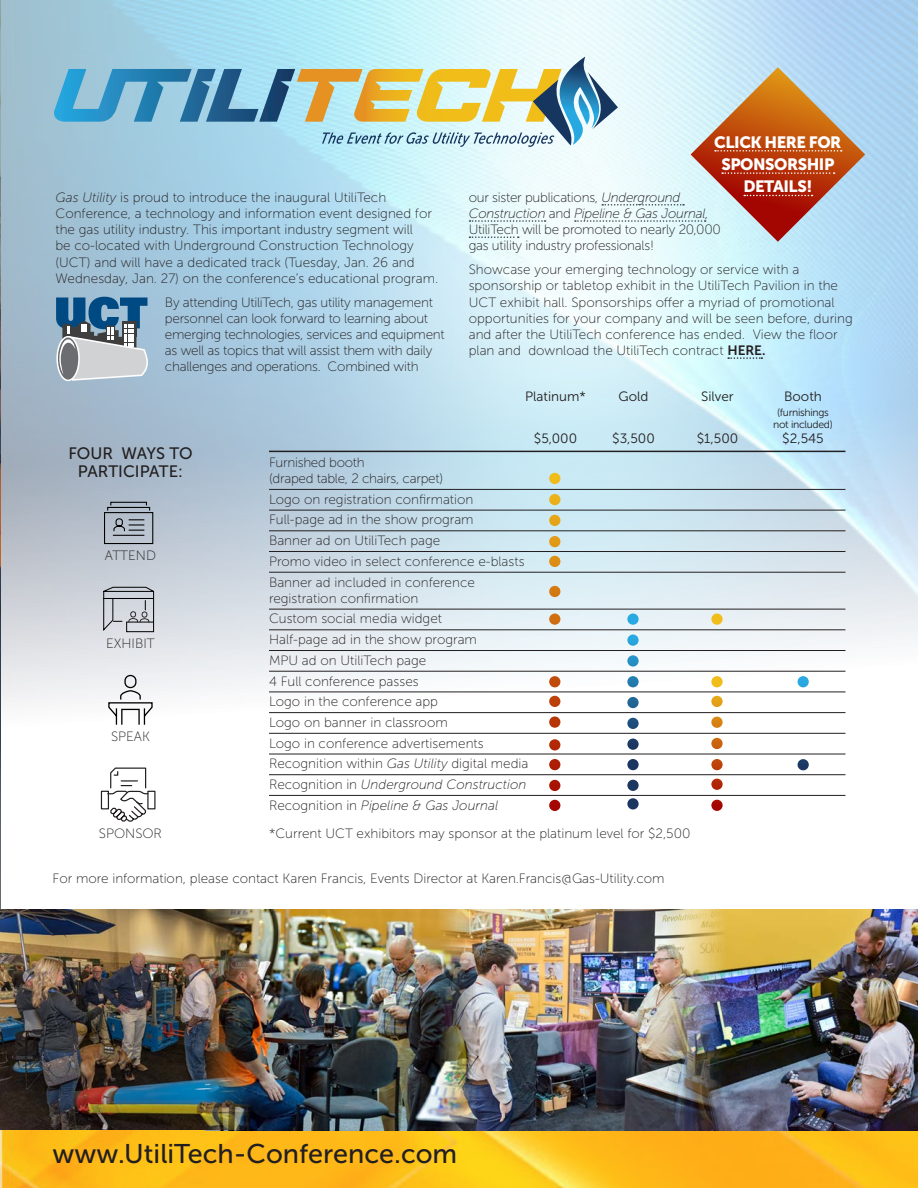
<style>
.page{position:relative;width:918px;height:1188px;background:#fff}
.page>*{position:absolute;margin:0;border:0;box-sizing:border-box;transform-origin:0 0}
.t1{font:27px "Museo Sans 500";color:#231f20}
.t2{font:16.5px "Museo Sans 500";color:#231f20}
.t3{font:16.35px/22.4px "Museo Sans 900";letter-spacing:-.03em;color:#fff;text-align:center}
.t4{font:13.5px/16.2px "Museo Sans 100";color:#231f20}
.t5{font:13.5px/16.2px "Museo Sans 100";letter-spacing:-.02em;color:#231f20}
.t6{font:italic 13.5px "Museo Sans 100";color:#231f20}
.t7{font:13.5px "Museo Sans 300";color:#231f20}
.t8{font:10.5px "Museo Sans 300";letter-spacing:-.03em;color:#231f20}
.s1{font-style:italic}
.s2{font-family:"Museo Sans 700"}
.s3{font-style:normal}
</style>
<div class="page">
<hr style="left:0;top:581px;width:1px;height:607px;background:#373f49">
<img style="left:0;top:0;width:918px;height:815px">
<img style="left:0;top:1129px;width:918px;height:59px">
<svg style="left:728px;top:357px;width:34px;height:2px"></svg>
<svg style="left:56px;top:297px;width:92px;height:84px;background:#859caf"></svg>
<svg style="left:103px;top:587px;width:52px;height:45px;background:#b2b5bb"></svg>
<svg style="left:108px;top:674px;width:45px;height:52px"></svg>
<svg style="left:100px;top:767px;width:56px;height:55px"></svg>
<svg style="left:103px;top:501px;width:51px;height:44px;background:#969fa9"></svg>
<img style="left:667px;top:909px;width:251px;height:222px">
<img style="left:475px;top:909px;width:250px;height:221px">
<img style="left:205px;top:909px;width:270px;height:221px">
<img style="left:0;top:909px;width:251px;height:220px">
<svg style="left:54px;top:57px;width:811px;height:185px;background:#b9c9c8"></svg>
<hr style="left:269px;top:451px;width:576px;height:1px;background:#231f20">
<hr style="left:269px;top:489px;width:576px;height:1px;background:#231f20">
<hr style="left:269px;top:510px;width:576px;height:1px;background:#231f20">
<hr style="left:269px;top:530px;width:576px;height:1px;background:#231f20">
<hr style="left:269px;top:551px;width:576px;height:1px;background:#231f20">
<hr style="left:269px;top:572px;width:576px;height:1px;background:#231f20">
<hr style="left:269px;top:609px;width:576px;height:1px;background:#231f20">
<hr style="left:269px;top:629px;width:576px;height:1px;background:#231f20">
<hr style="left:269px;top:650px;width:576px;height:1px;background:#231f20">
<hr style="left:269px;top:671px;width:576px;height:1px;background:#231f20">
<hr style="left:269px;top:692px;width:576px;height:1px;background:#231f20">
<hr style="left:269px;top:712px;width:576px;height:1px;background:#231f20">
<hr style="left:269px;top:733px;width:576px;height:1px;background:#231f20">
<hr style="left:269px;top:754px;width:576px;height:1px;background:#231f20">
<hr style="left:269px;top:774px;width:576px;height:1px;background:#231f20">
<hr style="left:269px;top:795px;width:576px;height:1px;background:#231f20">
<svg style="left:627px;top:634px;width:12px;height:12px"></svg>
<svg style="left:627px;top:655px;width:12px;height:12px"></svg>
<svg style="left:627px;top:676px;width:12px;height:11px"></svg>
<svg style="left:627px;top:697px;width:12px;height:11px"></svg>
<svg style="left:627px;top:718px;width:12px;height:11px"></svg>
<svg style="left:627px;top:739px;width:12px;height:11px"></svg>
<svg style="left:627px;top:780px;width:12px;height:11px"></svg>
<svg style="left:627px;top:798px;width:12px;height:12px"></svg>
<svg style="left:627px;top:614px;width:12px;height:11px"></svg>
<svg style="left:627px;top:759px;width:12px;height:11px"></svg>
<svg style="left:711px;top:676px;width:12px;height:11px"></svg>
<svg style="left:711px;top:696px;width:12px;height:11px"></svg>
<svg style="left:711px;top:717px;width:12px;height:11px"></svg>
<svg style="left:711px;top:738px;width:12px;height:11px"></svg>
<svg style="left:711px;top:779px;width:12px;height:11px"></svg>
<svg style="left:711px;top:800px;width:12px;height:11px"></svg>
<svg style="left:711px;top:614px;width:12px;height:11px"></svg>
<svg style="left:711px;top:759px;width:12px;height:11px"></svg>
<svg style="left:798px;top:676px;width:11px;height:11px"></svg>
<svg style="left:798px;top:759px;width:11px;height:11px"></svg>
<svg style="left:549px;top:473px;width:11px;height:11px"></svg>
<svg style="left:549px;top:494px;width:11px;height:11px"></svg>
<svg style="left:549px;top:515px;width:11px;height:11px"></svg>
<svg style="left:549px;top:536px;width:11px;height:11px"></svg>
<svg style="left:549px;top:556px;width:11px;height:11px"></svg>
<svg style="left:549px;top:586px;width:11px;height:11px"></svg>
<svg style="left:549px;top:614px;width:11px;height:11px"></svg>
<svg style="left:549px;top:676px;width:11px;height:11px"></svg>
<svg style="left:549px;top:696px;width:11px;height:11px"></svg>
<svg style="left:549px;top:716px;width:11px;height:12px"></svg>
<svg style="left:549px;top:739px;width:11px;height:12px"></svg>
<svg style="left:549px;top:780px;width:11px;height:11px"></svg>
<svg style="left:549px;top:800px;width:11px;height:11px"></svg>
<svg style="left:549px;top:759px;width:11px;height:11px"></svg>
<p class="t4" style="left:55px;top:189px;width:384px"><span class="s1">Gas Utility</span> is proud to introduce the inaugural UtiliTech Conference, a technology and information event designed for the gas utility industry. This important industry segment will<br>be co-located with Underground Construction Technology (UCT) and will have a dedicated track (Tuesday, Jan. 26 and Wednesday, Jan. 27) on the conference’s educational program.</p>
<p class="t5" style="left:165px;top:294px;width:281px">By attending UtiliTech, gas utility management personnel can look forward to learning about emerging technologies, services and equipment as well as topics that will assist them with daily challenges and operations. Combined with</p>
<p class="t3" style="left:714px;top:131px;width:129px">CLICK HERE FOR<br>SPONSORSHIP<br>DETAILS!</p>
<p class="t5" style="left:469px;top:189px;width:254px">our sister publications, <span class="s1">Underground Construction</span> and <span class="s1">Pipeline &amp; Gas Journal, </span>UtiliTech will be promoted to nearly 20,000 gas utility industry professionals!</p>
<p class="t4" style="left:469px;top:262px;width:386px">Showcase your emerging technology or service with a sponsorship or tabletop exhibit in the UtiliTech Pavilion in the UCT exhibit hall. Sponsorships offer a myriad of promotional opportunities for your company and will be seen before, during and after the UtiliTech conference has ended. View the floor plan and download the UtiliTech contract <span class="s2">HERE.</span></p>
<p class="t7" style="left:525px;top:389px;width:62px">Platinum*</p>
<p class="t7" style="left:619px;top:389px;width:31px">Gold</p>
<p class="t7" style="left:701px;top:389px;width:34px">Silver</p>
<p class="t7" style="left:784px;top:389px;width:39px">Booth</p>
<p class="t8" style="left:777px;top:407px;width:53px">(furnishings</p>
<p class="t8" style="left:773px;top:419px;width:61px">not included)</p>
<p class="t7" style="left:534px;top:431px;width:45px">$5,000</p>
<p class="t7" style="left:612px;top:431px;width:44px">$3,500</p>
<p class="t7" style="left:697px;top:431px;width:43px">$1,500</p>
<p class="t7" style="left:782px;top:431px;width:43px">$2,545</p>
<p class="t2" style="left:68px;top:444px;width:126px">FOUR WAYS TO</p>
<p class="t2" style="left:78px;top:462px;width:107px">PARTICIPATE:</p>
<p class="t4" style="left:105px;top:548px;width:53px">ATTEND</p>
<p class="t4" style="left:106px;top:636px;width:50px">EXHIBIT</p>
<p class="t4" style="left:111px;top:728px;width:40px">SPEAK</p>
<p class="t4" style="left:99px;top:825px;width:65px">SPONSOR</p>
<p class="t5" style="left:269px;top:454px;width:176px">Furnished booth<br>(draped table, 2 chairs, carpet)</p>
<p class="t4" style="left:269px;top:491px;width:206px">Logo on registration confirmation</p>
<p class="t4" style="left:269px;top:512px;width:206px">Full-page ad in the show program</p>
<p class="t4" style="left:269px;top:533px;width:173px">Banner ad on UtiliTech page</p>
<p class="t4" style="left:269px;top:553px;width:257px">Promo video in select conference e-blasts</p>
<p class="t4" style="left:269px;top:574px;width:207px">Banner ad included in conference registration confirmation</p>
<p class="t4" style="left:269px;top:611px;width:175px">Custom social media widget</p>
<p class="t4" style="left:269px;top:632px;width:210px">Half-page ad in the show program</p>
<p class="t4" style="left:269px;top:652px;width:159px">MPU ad on UtiliTech page</p>
<p class="t4" style="left:269px;top:673px;width:151px">4 Full conference passes</p>
<p class="t4" style="left:269px;top:694px;width:171px">Logo in the conference app</p>
<p class="t4" style="left:269px;top:714px;width:180px">Logo on banner in classroom</p>
<p class="t4" style="left:269px;top:735px;width:216px">Logo in conference advertisements</p>
<p class="t4" style="left:269px;top:756px;width:261px">Recognition within <span class="s1">Gas Utility</span> digital media</p>
<p class="t6" style="left:269px;top:777px;width:259px"><span class="s3">Recognition in</span> Underground Construction</p>
<p class="t6" style="left:269px;top:798px;width:231px"><span class="s3">Recognition in</span> Pipeline &amp; Gas Journal</p>
<p class="t4" style="left:269px;top:825px;width:423px">*Current UCT exhibitors may sponsor at the platinum level for $2,500</p>
<p class="t4" style="left:52px;top:870px;width:614px">For more information, please contact Karen Francis, Events Director at Karen.Francis@Gas-Utility.com</p>
<p class="t1" style="left:52px;top:1139px;width:406px">www.UtiliTech-Conference.com</p>
</div>
